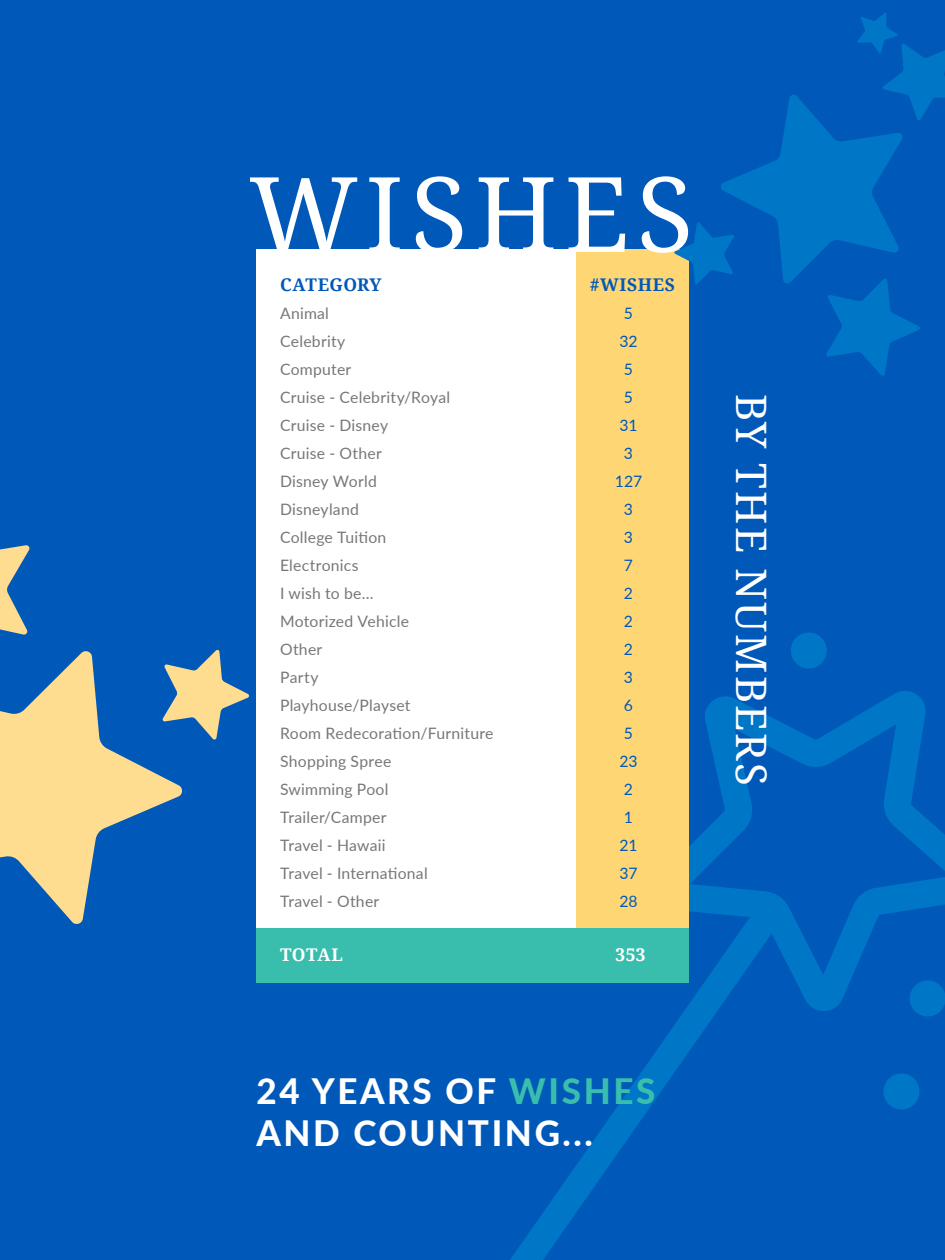
<style>
.page{position:relative;width:945px;height:1260px;background:#0058b8}
.page>*{position:absolute;margin:0;border:0;box-sizing:border-box;transform-origin:0 0}
.t1{font:104.3px "Droid Serif";letter-spacing:.07em;color:#fff}
.t2{font:42px "Droid Serif";letter-spacing:.05em;color:#fff}
.t3{font:800 35px "Lato";letter-spacing:.075em;color:#fff}
.t4{font:700 17.5px "Droid Serif";letter-spacing:.03em;color:#0058b8}
.t5{font:700 17.5px "Droid Serif";letter-spacing:.025em;color:#fff}
.t6{font:15.75px "Lato";letter-spacing:.015em;color:#77777a}
.t7{font:15.75px "Lato";letter-spacing:-.005em;color:#0058b8}
.s1{color:#39beae}
</style>
<div class="page">
<svg style="left:510px;top:1011px;width:207px;height:249px"></svg>
<svg style="left:915px;top:1011px;width:25px;height:6px"></svg>
<svg style="left:883px;top:1073px;width:37px;height:37px"></svg>
<svg style="left:791px;top:632px;width:36px;height:37px"></svg>
<svg style="left:684px;top:691px;width:261px;height:320px"></svg>
<div style="left:256px;top:249px;width:333px;height:710px;background:#fff"></div>
<div style="left:576px;top:249px;width:113px;height:707px;background:#ffd674"></div>
<svg style="left:674px;top:13px;width:271px;height:363px"></svg>
<div style="left:256px;top:929px;width:433px;height:54px;background:#39beae"></div>
<svg style="left:183px;top:649px;width:66px;height:91px"></svg>
<svg style="left:0;top:651px;width:183px;height:273px"></svg>
<svg style="left:0;top:545px;width:30px;height:114px"></svg>
<p class="t1" style="left:249px;top:143px;width:446px">WISHES</p>
<p class="t4" style="left:280px;top:272px;width:103px">CATEGORY</p>
<p class="t6" style="left:280px;top:302px;width:50px">Animal</p>
<p class="t6" style="left:280px;top:330px;width:67px">Celebrity</p>
<p class="t6" style="left:280px;top:358px;width:73px">Computer</p>
<p class="t6" style="left:280px;top:386px;width:172px">Cruise - Celebrity/Royal</p>
<p class="t6" style="left:280px;top:414px;width:110px">Cruise - Disney</p>
<p class="t6" style="left:280px;top:442px;width:103px">Cruise - Other</p>
<p class="t6" style="left:280px;top:470px;width:98px">Disney World</p>
<p class="t6" style="left:280px;top:498px;width:80px">Disneyland</p>
<p class="t6" style="left:280px;top:526px;width:108px">College Tuition</p>
<p class="t6" style="left:280px;top:554px;width:80px">Electronics</p>
<p class="t6" style="left:280px;top:582px;width:95px">I wish to be…</p>
<p class="t6" style="left:280px;top:610px;width:131px">Motorized Vehicle</p>
<p class="t6" style="left:280px;top:638px;width:44px">Other</p>
<p class="t6" style="left:280px;top:666px;width:40px">Party</p>
<p class="t6" style="left:280px;top:694px;width:132px">Playhouse/Playset</p>
<p class="t6" style="left:280px;top:722px;width:215px">Room Redecoration/Furniture</p>
<p class="t6" style="left:280px;top:750px;width:113px">Shopping Spree</p>
<p class="t6" style="left:280px;top:778px;width:110px">Swimming Pool</p>
<p class="t6" style="left:280px;top:806px;width:108px">Trailer/Camper</p>
<p class="t6" style="left:280px;top:834px;width:107px">Travel - Hawaii</p>
<p class="t6" style="left:280px;top:862px;width:149px">Travel - International</p>
<p class="t6" style="left:280px;top:890px;width:101px">Travel - Other</p>
<p class="t4" style="left:590px;top:272px;width:87px">#WISHES</p>
<p class="t7" style="left:624px;top:302px;width:11px">5</p>
<p class="t7" style="left:619px;top:330px;width:20px">32</p>
<p class="t7" style="left:624px;top:358px;width:11px">5</p>
<p class="t7" style="left:624px;top:386px;width:11px">5</p>
<p class="t7" style="left:619px;top:414px;width:20px">31</p>
<p class="t7" style="left:624px;top:442px;width:11px">3</p>
<p class="t7" style="left:615px;top:470px;width:29px">127</p>
<p class="t7" style="left:624px;top:498px;width:11px">3</p>
<p class="t7" style="left:624px;top:526px;width:11px">3</p>
<p class="t7" style="left:624px;top:554px;width:11px">7</p>
<p class="t7" style="left:624px;top:582px;width:11px">2</p>
<p class="t7" style="left:624px;top:610px;width:11px">2</p>
<p class="t7" style="left:624px;top:638px;width:11px">2</p>
<p class="t7" style="left:624px;top:666px;width:11px">3</p>
<p class="t7" style="left:624px;top:694px;width:11px">6</p>
<p class="t7" style="left:624px;top:722px;width:11px">5</p>
<p class="t7" style="left:619px;top:750px;width:20px">23</p>
<p class="t7" style="left:624px;top:778px;width:11px">2</p>
<p class="t7" style="left:624px;top:806px;width:11px">1</p>
<p class="t7" style="left:619px;top:834px;width:20px">21</p>
<p class="t7" style="left:619px;top:862px;width:20px">37</p>
<p class="t7" style="left:619px;top:890px;width:20px">28</p>
<p class="t5" style="left:280px;top:942px;width:64px">TOTAL</p>
<p class="t5" style="left:616px;top:942px;width:32px">353</p>
<p class="t3" style="left:256px;top:1065px;width:400px">24 YEARS OF <span class="s1">WISHES</span></p>
<p class="t3" style="left:256px;top:1107px;width:338px">AND COUNTING...</p>
<p class="t2" style="left:780px;top:394px;width:393px;rotate:90deg">BY THE NUMBERS</p>
</div>
